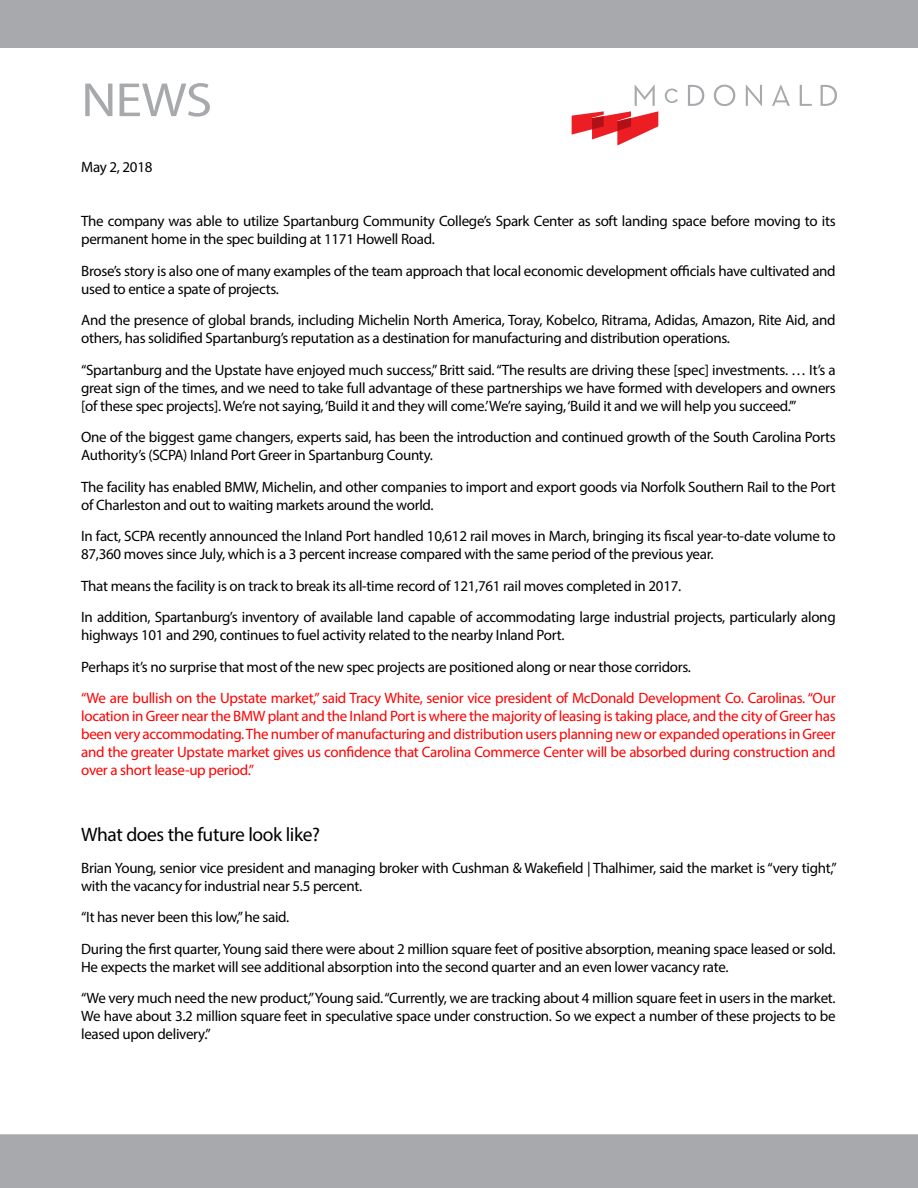
<style>
.page{position:relative;width:918px;height:1188px;background:#fff}
.page>*{position:absolute;margin:0;border:0;box-sizing:border-box;transform-origin:0 0}
.t1{font:48.3px "Myriad Pro";color:#a7a9ac;scale:1.11 1}
.t2{font:19.5px "Myriad Pro";letter-spacing:-.02em;color:#000}
.t3{font:15px/18px "Myriad Pro";letter-spacing:-.02em;color:#000}
.t4{font:15px/18px "Myriad Pro";letter-spacing:-.02em;color:#f00;text-align:justify}
</style>
<div class="page">
<div style="left:0;top:0;width:918px;height:48px;background:#a7a9ac"></div>
<svg style="left:665px;top:89px;width:13px;height:14px"></svg>
<svg style="left:688px;top:85px;width:16px;height:21px"></svg>
<svg style="left:714px;top:85px;width:21px;height:21px"></svg>
<svg style="left:746px;top:85px;width:16px;height:21px"></svg>
<svg style="left:772px;top:85px;width:18px;height:21px"></svg>
<svg style="left:800px;top:85px;width:12px;height:21px"></svg>
<svg style="left:821px;top:85px;width:16px;height:21px"></svg>
<svg style="left:572px;top:85px;width:86px;height:61px"></svg>
<div style="left:0;top:1134px;width:918px;height:54px;background:#a7a9ac"></div>
<h1 class="t1" style="left:81px;top:70px;width:120px">NEWS</h1>
<p class="t3" style="left:81px;top:158px;width:73px">May 2, 2018</p>
<p class="t3" style="left:81px;top:212px;width:756px">The company was able to utilize Spartanburg Community College’s Spark Center as soft landing space before moving to its permanent home in the spec building at 1171 Howell Road.</p>
<p class="t3" style="left:81px;top:261px;width:756px">Brose’s story is also one of many examples of the team approach that local economic development officials have cultivated and used to entice a spate of projects.</p>
<p class="t3" style="left:81px;top:311px;width:756px">And the presence of global brands, including Michelin North America, Toray, Kobelco, Ritrama, Adidas, Amazon, Rite Aid, and others, has solidified Spartanburg’s reputation as a destination for manufacturing and distribution operations.</p>
<p class="t3" style="left:81px;top:360px;width:756px;text-align:justify">“Spartanburg and the Upstate have enjoyed much success,” Britt said. “The results are driving these [spec] investments. … It’s a great sign of the times, and we need to take full advantage of these partnerships we have formed with developers and owners [of these spec projects]. We’re not saying, ‘Build it and they will come.’We’re saying, ‘Build it and we will help you succeed.’”</p>
<p class="t3" style="left:81px;top:428px;width:756px">One of the biggest game changers, experts said, has been the introduction and continued growth of the South Carolina Ports<br>Authority’s (SCPA) Inland Port Greer in Spartanburg County.</p>
<p class="t3" style="left:81px;top:477px;width:756px">The facility has enabled BMW, Michelin, and other companies to import and export goods via Norfolk Southern Rail to the Port of Charleston and out to waiting markets around the world.</p>
<p class="t3" style="left:81px;top:527px;width:756px">In fact, SCPA recently announced the Inland Port handled 10,612 rail moves in March, bringing its fiscal year-to-date volume to<br>87,360 moves since July, which is a 3 percent increase compared with the same period of the previous year.</p>
<p class="t3" style="left:81px;top:570px;width:756px;line-height:31.5px">That means the facility is on track to break its all-time record of 121,761 rail moves completed in 2017.<br>In addition, Spartanburg’s inventory of available land capable of accommodating large industrial projects, particularly along</p>
<p class="t3" style="left:81px;top:619px;width:611px;line-height:31.5px">highways 101 and 290, continues to fuel activity related to the nearby Inland Port.<br>Perhaps it’s no surprise that most of the new spec projects are positioned along or near those corridors.</p>
<p class="t4" style="left:81px;top:689px;width:756px">“We are bullish on the Upstate market,” said Tracy White, senior vice president of McDonald Development Co. Carolinas. “Our location in Greer near the BMW plant and the Inland Port is where the majority of leasing is taking place, and the city of Greer has been very accommodating. The number of manufacturing and distribution users planning new or expanded operations in Greer and the greater Upstate market gives us confidence that Carolina Commerce Center will be absorbed during construction and over a short lease-up period.”</p>
<h2 class="t2" style="left:81px;top:823px;width:240px">What does the future look like?</h2>
<p class="t3" style="left:81px;top:858px;width:757px">Brian Young, senior vice president and managing broker with Cushman &amp; Wakefield | Thalhimer, said the market is “very tight,” with the vacancy for industrial near 5.5 percent.</p>
<p class="t3" style="left:81px;top:901px;width:756px;line-height:31.5px">“It has never been this low,” he said.<br>During the first quarter, Young said there were about 2 million square feet of positive absorption, meaning space leased or sold.</p>
<p class="t3" style="left:81px;top:951px;width:756px;line-height:31.5px">He expects the market will see additional absorption into the second quarter and an even lower vacancy rate.<br>“We very much need the new product,” Young said. “Currently, we are tracking about 4 million square feet in users in the market.</p>
<p class="t3" style="left:81px;top:1007px;width:756px">We have about 3.2 million square feet in speculative space under construction. So we expect a number of these projects to be leased upon delivery.”</p>
</div>
